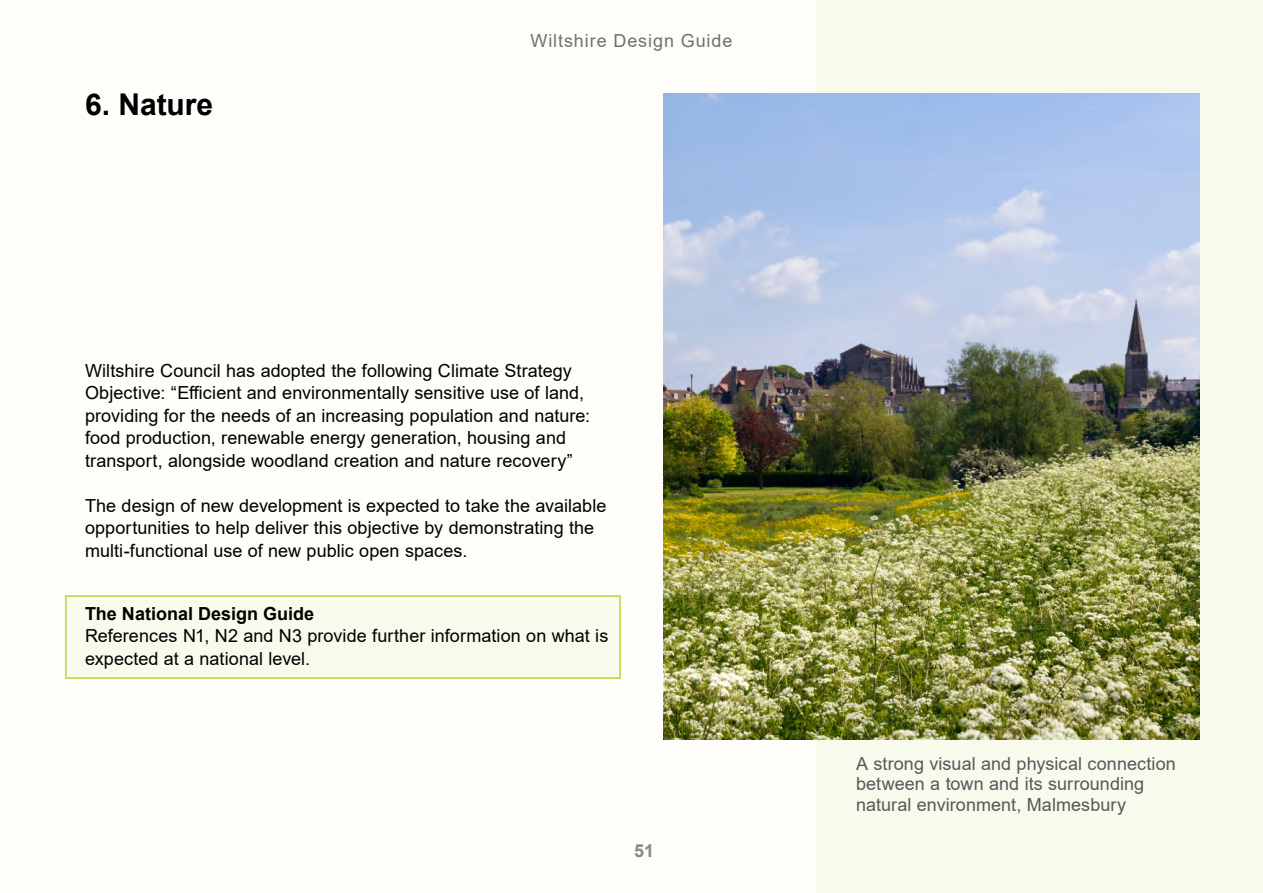
<style>
.page{position:relative;width:1263px;height:893px;background:#fffdf9}
.page>*{position:absolute;margin:0;border:0;box-sizing:border-box;transform-origin:0 0}
.H3_sub_headline{font:700 30px "Arial";color:#000}
.body_copy{font:18px/22.5px "Arial";letter-spacing:.005em;color:#000}
.t1{font:18px/20.2px "Arial";letter-spacing:.005em;color:#58585a}
.H4_sub_sub_heading{font:700 18px "Arial";color:#000}
.t2{font:18px "Arial";letter-spacing:.05em;color:#707172}
.t3{font:700 18px "Arial";color:#87888a}
</style>
<div class="page">
<div style="left:65px;top:595px;width:556px;height:84px;background:#f8faec;border:2px solid #bfd041"></div>
<div style="left:816px;top:0;width:447px;height:893px;background:#f8faec"></div>
<img style="left:663px;top:94px;width:536px;height:646px">
<h3 class="H3_sub_headline" style="left:85px;top:84px;width:130px">6. Nature</h3>
<p class="t2" style="left:530px;top:28px;width:203px">Wiltshire Design Guide</p>
<p class="body_copy" style="left:85px;top:359px;width:507px">Wiltshire Council has adopted the following Climate Strategy Objective: “Efficient and environmentally sensitive use of land, providing for the needs of an increasing population and nature: food production, renewable energy generation, housing and transport, alongside woodland creation and nature recovery”</p>
<p class="body_copy" style="left:85px;top:494px;width:523px">The design of new development is expected to take the available opportunities to help deliver this objective by demonstrating the multi-functional use of new public open spaces.</p>
<h4 class="H4_sub_sub_heading" style="left:85px;top:601px;width:231px">The National Design Guide</h4>
<p class="body_copy" style="left:85px;top:624px;width:525px">References N1, N2 and N3 provide further information on what is expected at a national level.</p>
<p class="t3" style="left:634px;top:838px;width:22px">51</p>
<p class="t1" style="left:856px;top:753px;width:321px">A strong visual and physical connection between a town and its surrounding natural environment, Malmesbury</p>
</div>
